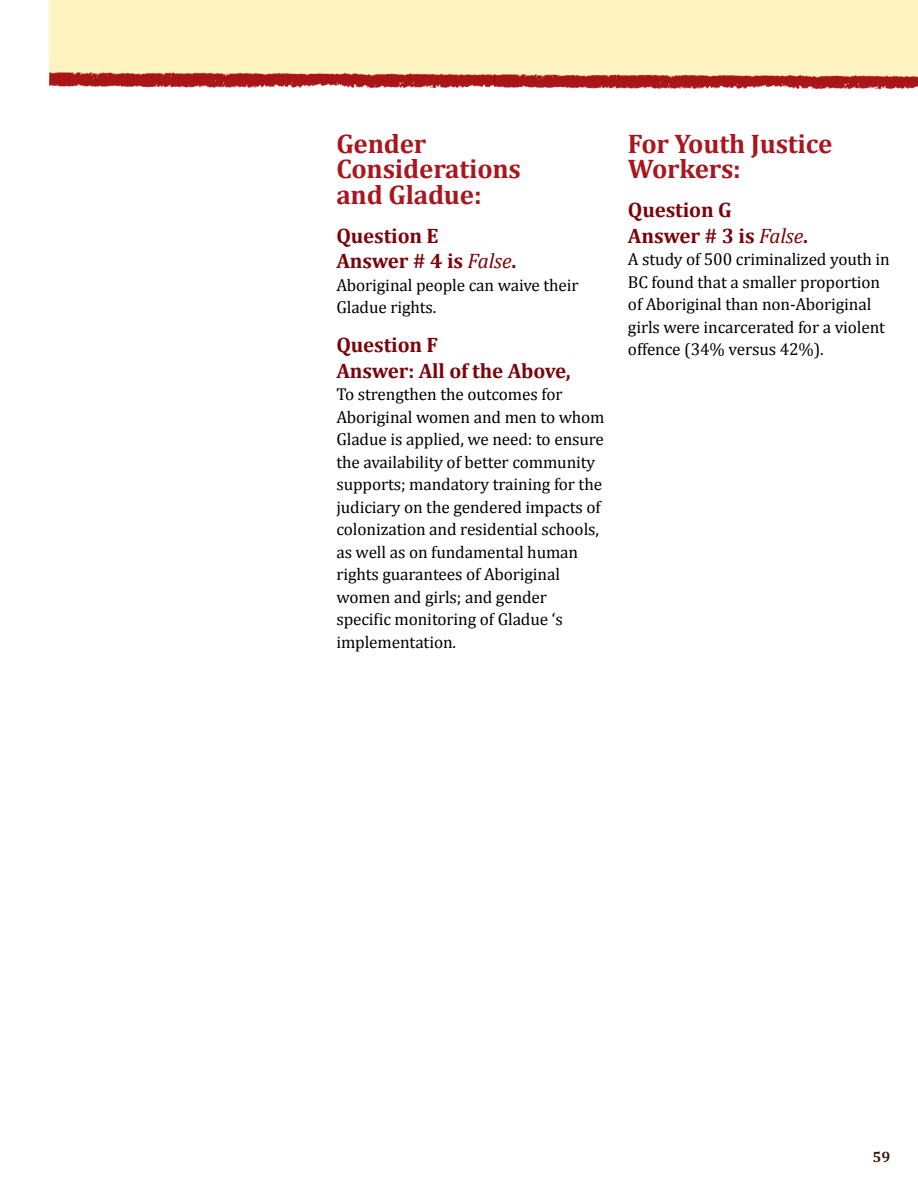
<style>
.page{position:relative;width:918px;height:1188px;background:#fff}
.page>*{position:absolute;margin:0;border:0;box-sizing:border-box;transform-origin:0 0}
.subhead{font:700 27px/25.5px "Cambria";letter-spacing:-.005em;color:#a9161f}
.Body_copy{font:700 21px/25.5px "Cambria";letter-spacing:-.005em;color:#7b0309}
.Body_copy-2{font:17.25px/22.5px "Cambria";letter-spacing:-.005em;color:#000}
.subhead-2{font:700 15px "Cambria";color:#41180c}
.s1{font-weight:400;font-style:italic}
</style>
<div class="page">
<div style="left:50px;top:0;width:868px;height:82px;background:#fff4c1"></div>
<img style="left:495px;top:74px;width:423px;height:16px">
<img style="left:50px;top:73px;width:445px;height:15px">
<p class="subhead" style="left:336px;top:130px;width:186px">Gender<br>Considerations and Gladue:</p>
<p class="Body_copy" style="left:336px;top:222px;width:182px">Question E<br>Answer # 4 is <span class="s1">False</span>.</p>
<p class="Body_copy-2" style="left:336px;top:274px;width:244px">Aboriginal people can waive their<br>Gladue rights.</p>
<p class="Body_copy" style="left:336px;top:332px;width:236px">Question F<br>Answer: All of the Above,</p>
<p class="Body_copy-2" style="left:336px;top:383px;width:270px">To strengthen the outcomes for<br>Aboriginal women and men to whom<br>Gladue is applied, we need: to ensure the availability of better community supports; mandatory training for the judiciary on the gendered impacts of colonization and residential schools, as well as on fundamental human rights guarantees of Aboriginal women and girls; and gender specific monitoring of Gladue ‘s implementation.</p>
<p class="subhead" style="left:628px;top:130px;width:206px">For Youth Justice<br>Workers:</p>
<p class="Body_copy" style="left:628px;top:197px;width:182px">Question G<br>Answer # 3 is <span class="s1">False</span>.</p>
<p class="Body_copy-2" style="left:628px;top:248px;width:263px">A study of 500 criminalized youth in BC found that a smaller proportion of Aboriginal than non-Aboriginal girls were incarcerated for a violent offence (34% versus 42%).</p>
<p class="subhead-2" style="left:873px;top:1146px;width:19px">59</p>
</div>
